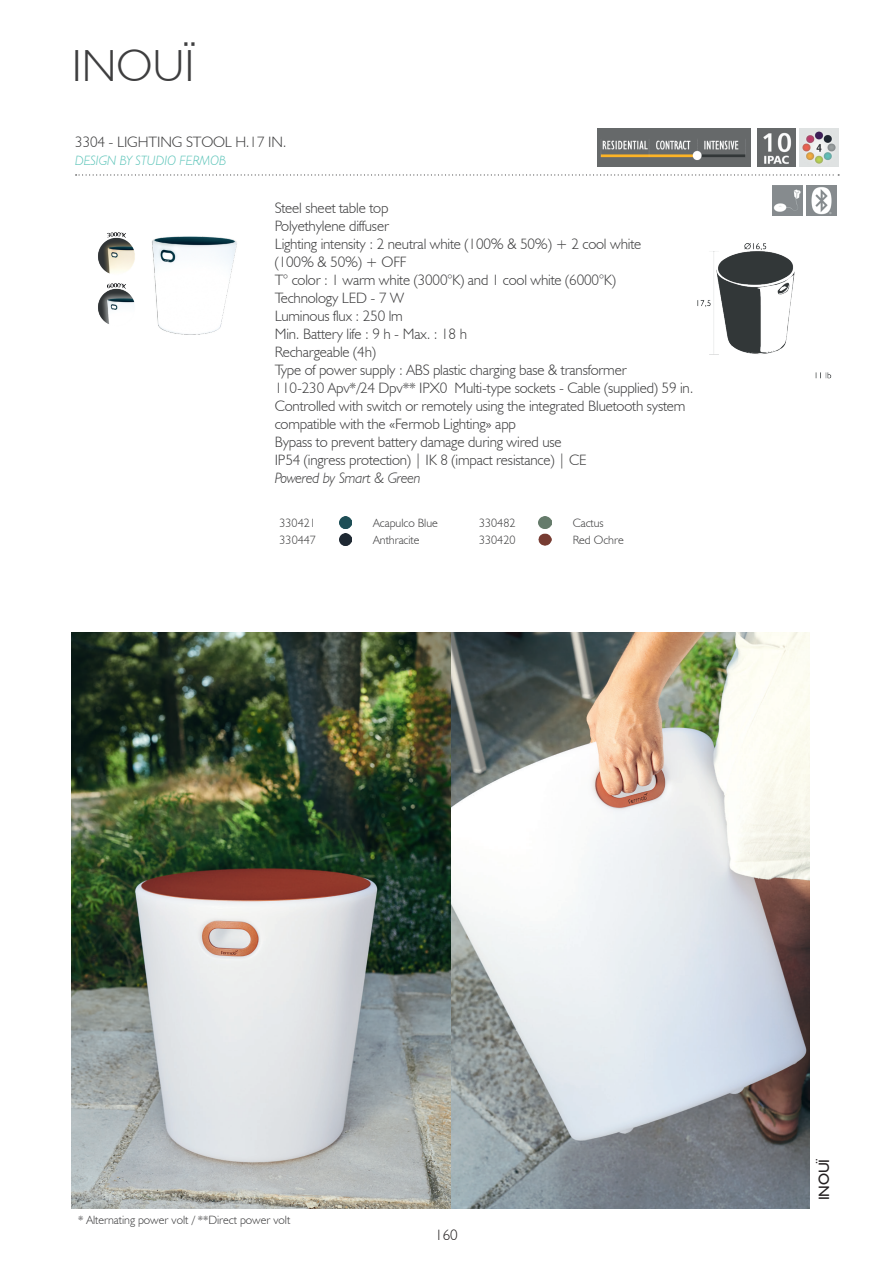
<style>
.page{position:relative;width:893px;height:1263px;background:#fff}
.page>*{position:absolute;margin:0;border:0;box-sizing:border-box;transform-origin:0 0}
.t1{font:300 45px "Humanist 521 BT";color:#3e3e3f}
.t2{font:300 15px/18px "Humanist 521 BT";letter-spacing:-.01em;color:#3e3e3f}
.t3{font:italic 300 15px "Humanist 521 BT";letter-spacing:-.01em;color:#3e3e3f}
.t4{font:15px "Humanist 521 BT";letter-spacing:-.01em;color:#231f20}
.t5{font:300 15px "Humanist 521 BT";color:#231f20}
.t6{font:italic 300 13.5px "Humanist 521 BT";color:#5fc5ba}
.t7{font:300 12px "Humanist 521 BT";color:#3e3e3f}
</style>
<div class="page">
<svg style="left:76px;top:174px;width:763px;height:2px"></svg>
<img style="left:773px;top:185px;width:30px;height:30px">
<img style="left:807px;top:185px;width:30px;height:30px">
<img style="left:98px;top:232px;width:139px;height:103px">
<img style="left:697px;top:243px;width:135px;height:136px">
<svg style="left:339px;top:516px;width:13px;height:30px"></svg>
<svg style="left:539px;top:516px;width:12px;height:30px"></svg>
<img style="left:598px;top:128px;width:153px;height:38px">
<img style="left:757px;top:128px;width:38px;height:38px">
<img style="left:800px;top:128px;width:38px;height:38px">
<img style="left:450px;top:632px;width:359px;height:577px">
<img style="left:72px;top:632px;width:378px;height:577px">
<h1 class="t1" style="left:72px;top:38px;width:125px">INOUÏ</h1>
<p class="t2" style="left:75px;top:132px;width:213px">3304 - LIGHTING STOOL H.17 IN.</p>
<p class="t6" style="left:75px;top:153px;width:153px">DESIGN BY STUDIO FERMOB</p>
<p class="t2" style="left:275px;top:199px;width:420px">Steel sheet table top<br>Polyethylene diffuser<br>Lighting intensity : 2 neutral white (100% &amp; 50%) + 2 cool white<br>(100% &amp; 50%) + OFF<br>T° color : 1 warm white (3000°K) and 1 cool white (6000°K)<br>Technology LED - 7 W<br>Luminous flux : 250 lm<br>Min. Battery life : 9 h - Max. : 18 h<br>Rechargeable (4h)<br>Type of power supply : ABS plastic charging base &amp; transformer<br>110-230 Apv*/24 Dpv** IPX0 Multi-type sockets - Cable (supplied) 59 in.<br>Controlled with switch or remotely using the integrated Bluetooth system compatible with the «Fermob Lighting» app<br>Bypass to prevent battery damage during wired use<br>IP54 (ingress protection) | IK 8 (impact resistance) | CE</p>
<p class="t3" style="left:275px;top:469px;width:148px">Powered by Smart &amp; Green</p>
<p class="t7" style="left:280px;top:516px;width:38px">330421</p>
<p class="t7" style="left:373px;top:516px;width:66px">Acapulco Blue</p>
<p class="t7" style="left:280px;top:533px;width:38px">330447</p>
<p class="t7" style="left:373px;top:533px;width:48px">Anthracite</p>
<p class="t7" style="left:479px;top:516px;width:38px">330482</p>
<p class="t7" style="left:573px;top:516px;width:33px">Cactus</p>
<p class="t7" style="left:479px;top:533px;width:38px">330420</p>
<p class="t7" style="left:573px;top:533px;width:53px">Red Ochre</p>
<p class="t7" style="left:78px;top:1212px;width:214px">* Alternating power volt / **Direct power volt</p>
<p class="t5" style="left:435px;top:1226px;width:24px">160</p>
<p class="t4" style="left:815px;top:1200px;width:43px;rotate:-90deg">INOUÏ</p>
</div>
